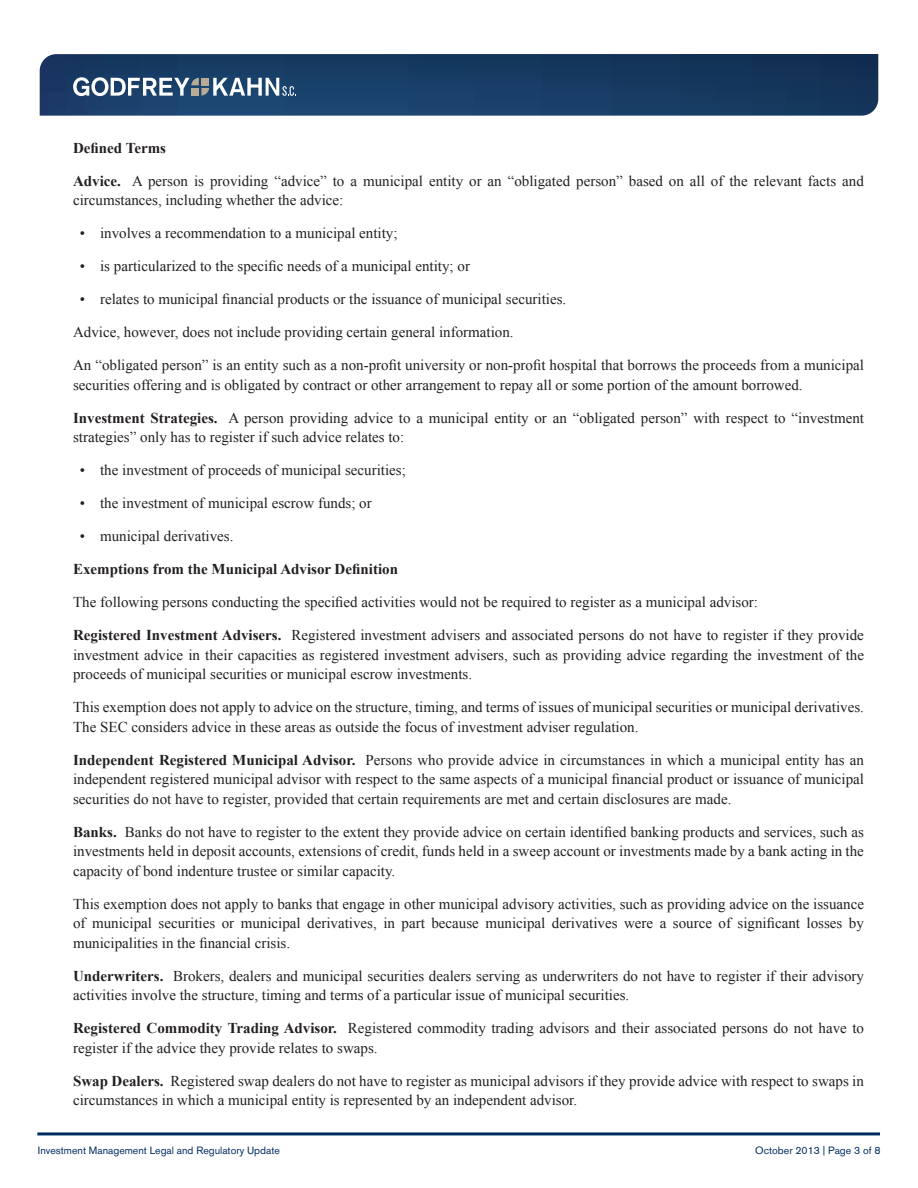
<style>
.page{position:relative;width:918px;height:1188px;background:#fff}
.page>*{position:absolute;margin:0;border:0;box-sizing:border-box;transform-origin:0 0}
.t1{font:15px/19.5px "Times New Roman";color:#231f20}
.t2{font:700 15px "Times New Roman";color:#231f20}
.t3{font:10.5px "Akzidenz Grotesk BE";color:#002c62}
.s1{font-weight:700}
</style>
<div class="page">
<hr style="left:37px;top:1132px;width:843px;height:3px;background:#002c62">
<svg style="left:40px;top:54px;width:838px;height:62px;background:#193c64"></svg>
<svg style="left:73px;top:77px;width:223px;height:19px"></svg>
<p class="t2" style="left:73px;top:138px;width:94px">Defined Terms</p>
<p class="t1" style="left:73px;top:171px;width:792px"><span class="s1">Advice.</span> A person is providing “advice” to a municipal entity or an “obligated person” based on all of the relevant facts and circumstances, including whether the advice:</p>
<p class="t1" style="left:80px;top:223px;width:319px">• involves a recommendation to a municipal entity;</p>
<p class="t1" style="left:80px;top:256px;width:392px">• is particularized to the specific needs of a municipal entity; or</p>
<p class="t1" style="left:80px;top:289px;width:488px">• relates to municipal financial products or the issuance of municipal securities.</p>
<p class="t1" style="left:73px;top:322px;width:442px">Advice, however, does not include providing certain general information.</p>
<p class="t1" style="left:73px;top:355px;width:792px">An “obligated person” is an entity such as a non-profit university or non-profit hospital that borrows the proceeds from a municipal securities offering and is obligated by contract or other arrangement to repay all or some portion of the amount borrowed.</p>
<p class="t1" style="left:73px;top:408px;width:792px"><span class="s1">Investment Strategies.</span> A person providing advice to a municipal entity or an “obligated person” with respect to “investment strategies” only has to register if such advice relates to:</p>
<p class="t1" style="left:80px;top:460px;width:328px">• the investment of proceeds of municipal securities;</p>
<p class="t1" style="left:80px;top:493px;width:293px">• the investment of municipal escrow funds; or</p>
<p class="t1" style="left:80px;top:526px;width:155px">• municipal derivatives.</p>
<p class="t2" style="left:73px;top:559px;width:326px">Exemptions from the Municipal Advisor Definition</p>
<p class="t1" style="left:73px;top:592px;width:686px">The following persons conducting the specified activities would not be required to register as a municipal advisor:</p>
<p class="t1" style="left:73px;top:625px;width:792px;text-align:justify"><span class="s1">Registered Investment Advisers.</span> Registered investment advisers and associated persons do not have to register if they provide investment advice in their capacities as registered investment advisers, such as providing advice regarding the investment of the proceeds of municipal securities or municipal escrow investments.</p>
<p class="t1" style="left:73px;top:697px;width:792px">This exemption does not apply to advice on the structure, timing, and terms of issues of municipal securities or municipal derivatives.<br>The SEC considers advice in these areas as outside the focus of investment adviser regulation.</p>
<p class="t1" style="left:73px;top:750px;width:792px;text-align:justify"><span class="s1">Independent Registered Municipal Advisor.</span> Persons who provide advice in circumstances in which a municipal entity has an independent registered municipal advisor with respect to the same aspects of a municipal financial product or issuance of municipal securities do not have to register, provided that certain requirements are met and certain disclosures are made.</p>
<p class="t1" style="left:73px;top:822px;width:792px;text-align:justify"><span class="s1">Banks.</span> Banks do not have to register to the extent they provide advice on certain identified banking products and services, such as investments held in deposit accounts, extensions of credit, funds held in a sweep account or investments made by a bank acting in the capacity of bond indenture trustee or similar capacity.</p>
<p class="t1" style="left:73px;top:894px;width:792px;text-align:justify">This exemption does not apply to banks that engage in other municipal advisory activities, such as providing advice on the issuance of municipal securities or municipal derivatives, in part because municipal derivatives were a source of significant losses by municipalities in the financial crisis.</p>
<p class="t1" style="left:73px;top:966px;width:792px"><span class="s1">Underwriters.</span> Brokers, dealers and municipal securities dealers serving as underwriters do not have to register if their advisory activities involve the structure, timing and terms of a particular issue of municipal securities.</p>
<p class="t1" style="left:73px;top:1018px;width:792px"><span class="s1">Registered Commodity Trading Advisor.</span> Registered commodity trading advisors and their associated persons do not have to register if the advice they provide relates to swaps.</p>
<p class="t1" style="left:73px;top:1071px;width:792px"><span class="s1">Swap Dealers.</span> Registered swap dealers do not have to register as municipal advisors if they provide advice with respect to swaps in circumstances in which a municipal entity is represented by an independent advisor.</p>
<p class="t3" style="left:38px;top:1144px;width:243px">Investment Management Legal and Regulatory Update</p>
<p class="t3" style="left:755px;top:1144px;width:127px">October 2013 | Page 3 of 8</p>
</div>
